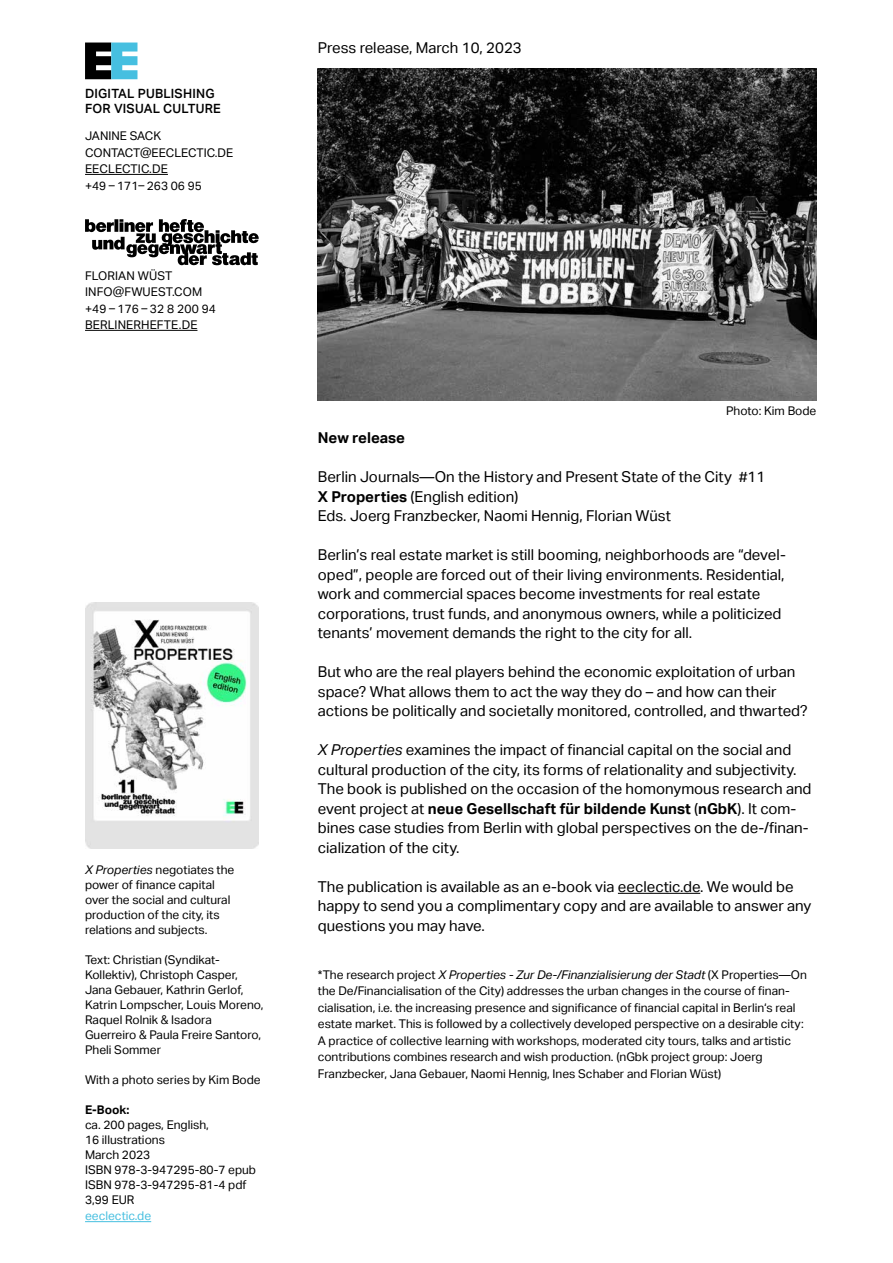
<style>
.page{position:relative;width:893px;height:1263px;background:#fff}
.page>*{position:absolute;margin:0;border:0;box-sizing:border-box;transform-origin:0 0}
.t1{font:15px/19.5px "Aktiv Grotesk";color:#000}
.t2{font:700 15px "Aktiv Grotesk";color:#000}
.t3{font:500 12.75px/15px "Aktiv Grotesk";letter-spacing:.02em;color:#000}
.t4{font:12px/15px "Aktiv Grotesk";color:#000}
.t5{font:12px "Aktiv Grotesk";color:#46bfe0}
.t6{font:700 12px "Aktiv Grotesk";color:#000}
.s1{font-style:italic}
.s2{font-weight:700}
</style>
<div class="page">
<hr style="left:618px;top:893px;width:82px;height:1px;background:#000">
<hr style="left:85px;top:174px;width:83px;height:1px;background:#000">
<hr style="left:85px;top:330px;width:112px;height:1px;background:#000">
<svg style="left:85px;top:43px;width:52px;height:36px;background:#457886"></svg>
<hr style="left:85px;top:1221px;width:66px;height:1px;background:#46bfe0">
<img style="left:85px;top:603px;width:174px;height:245px">
<svg style="left:85px;top:219px;width:174px;height:47px"></svg>
<img style="left:318px;top:68px;width:498px;height:332px">
<p class="t3" style="left:85px;top:86px;width:137px">DIGITAL PUBLISHING<br>FOR VISUAL CULTURE</p>
<p class="t4" style="left:85px;top:128px;width:150px;line-height:16.5px">JANINE SACK<br>CONTACT@EECLECTIC.DE<br>EECLECTIC.DE<br>+49 – 171– 263 06 95</p>
<p class="t4" style="left:85px;top:267px;width:133px;line-height:16.5px">FLORIAN WÜST<br>INFO@FWUEST.COM +49 – 176 – 32 8 200 94<br>BERLINERHEFTE.DE</p>
<p class="t4" style="left:85px;top:862px;width:151px"><span class="s1">X Properties</span> negotiates the power of finance capital over the social and cultural production of the city, its relations and subjects.</p>
<p class="t4" style="left:85px;top:952px;width:180px">Text: Christian (Syndikat-<br>Kollektiv), Christoph Casper,<br>Jana Gebauer, Kathrin Gerlof,<br>Katrin Lompscher, Louis Moreno,<br>Raquel Rolnik &amp; Isadora<br>Guerreiro &amp; Paula Freire Santoro,<br>Pheli Sommer</p>
<p class="t4" style="left:85px;top:1072px;width:177px">With a photo series by Kim Bode</p>
<p class="t6" style="left:85px;top:1103px;width:46px">E-Book:</p>
<p class="t4" style="left:85px;top:1117px;width:173px">ca. 200 pages, English,<br>16 illustrations<br>March 2023<br>ISBN 978-3-947295-80-7 epub<br>ISBN 978-3-947295-81-4 pdf<br>3,99 EUR</p>
<p class="t5" style="left:85px;top:1209px;width:68px">eeclectic.de</p>
<p class="t1" style="left:318px;top:38px;width:205px">Press release, March 10, 2023</p>
<p class="t4" style="left:726px;top:403px;width:92px">Photo: Kim Bode</p>
<p class="t2" style="left:318px;top:429px;width:89px">New release</p>
<p class="t1" style="left:318px;top:467px;width:449px">Berlin Journals—On the History and Present State of the City #11<br><span class="s2">X Properties</span> (English edition)<br>Eds. Joerg Franzbecker, Naomi Hennig, Florian Wüst</p>
<p class="t1" style="left:318px;top:545px;width:470px">Berlin’s real estate market is still booming, neighborhoods are “devel&shy;oped”, people are forced out of their living environments. Residential, work and commercial spaces become investments for real estate corporations, trust funds, and anonymous owners, while a politicized tenants’ movement demands the right to the city for all.</p>
<p class="t1" style="left:318px;top:662px;width:491px">But who are the real players behind the economic exploitation of urban space? What allows them to act the way they do – and how can their actions be politically and societally monitored, controlled, and thwarted?</p>
<p class="t1" style="left:318px;top:740px;width:495px"><span class="s1">X Properties</span> examines the impact of financial capital on the social and cultural production of the city, its forms of relationality and subjectivity.<br>The book is published on the occasion of the homonymous research and event project at <span class="s2">neue Gesellschaft für bildende Kunst</span> (<span class="s2">nGbK</span>). It com&shy;bines case studies from Berlin with global perspectives on the de-/finan&shy;cialization of the city.</p>
<p class="t1" style="left:318px;top:877px;width:495px">The publication is available as an e-book via eeclectic.de. We would be happy to send you a complimentary copy and are available to answer any questions you may have.</p>
<p class="t4" style="left:318px;top:966px;width:491px;line-height:16.5px">*The research project <span class="s1">X Properties - Zur De-/Finanzialisierung der Stadt</span> (X Properties—On the De/Financialisation of the City) addresses the urban changes in the course of finan&shy;cialisation, i.e. the increasing presence and significance of financial capital in Berlin‘s real estate market. This is followed by a collectively developed perspective on a desirable city:<br>A practice of collective learning with workshops, moderated city tours, talks and artistic contributions combines research and wish production. (nGbk project group: Joerg Franzbecker, Jana Gebauer, Naomi Hennig, Ines Schaber and Florian Wüst)</p>
</div>
